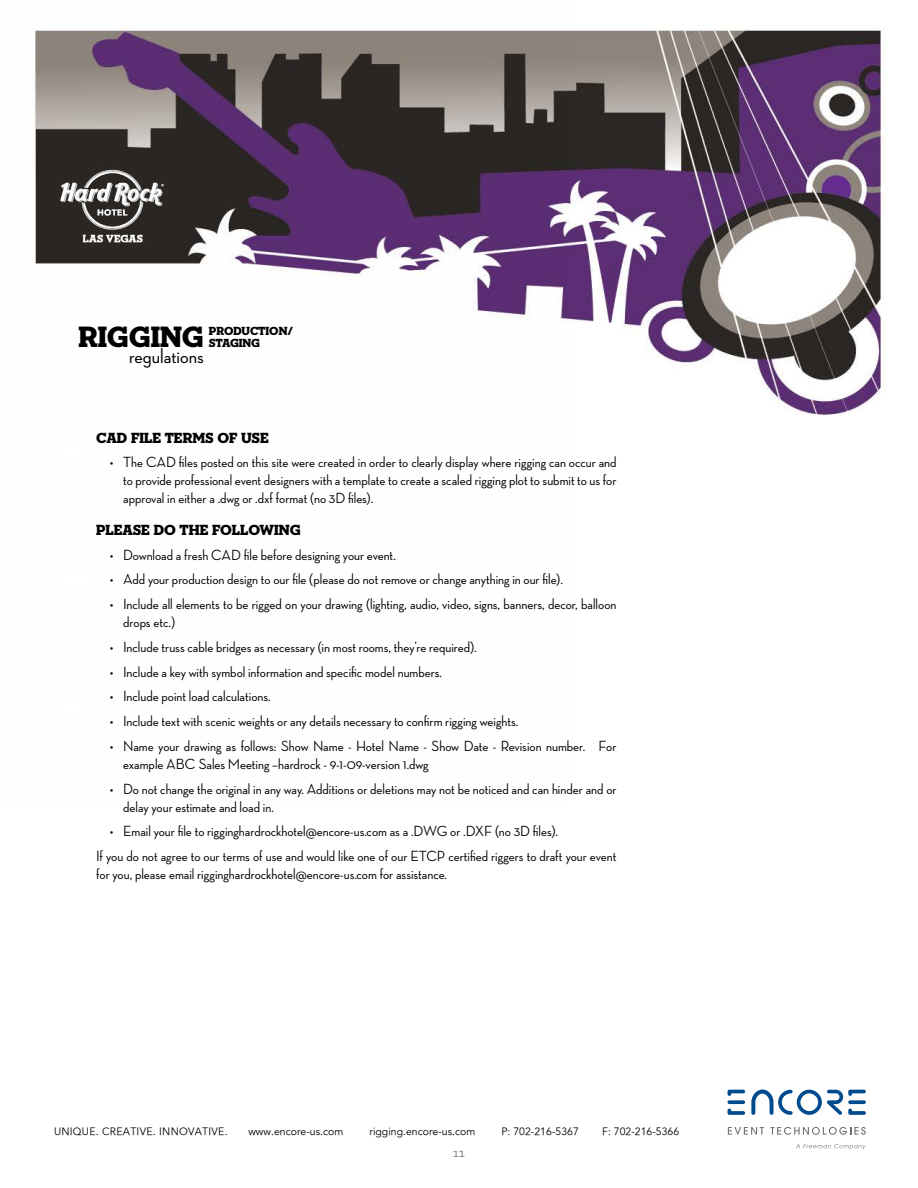
<style>
.page{position:relative;width:918px;height:1188px;background:#fff}
.page>*{position:absolute;margin:0;border:0;box-sizing:border-box;transform-origin:0 0}
.t1{font:30px "Neutraface Slab Display Titling";color:#000}
.t2{font:500 21px "Neutraface 2 Display";color:#000}
.t3{font:500 15px/18px "Neutraface Display";color:#000}
.t4{font:15px "Neutraface Slab Display Titling";letter-spacing:-.005em;color:#000}
.t5{font:13.5px "Corbel";color:#808285}
.t6{font:12px/12px "Neutraface Slab Display Titling";letter-spacing:-.01em;color:#000}
.t7{font:10.5px "Avenir";color:#000}
.t8{font:10.5px "Avenir";letter-spacing:.025em;color:#000}
</style>
<div class="page">
<img style="left:570px;top:29px;width:317px;height:1121px">
<img style="left:34px;top:28px;width:536px;height:294px">
<svg style="left:728px;top:1127px;width:36px;height:8px"></svg>
<svg style="left:771px;top:1127px;width:95px;height:8px"></svg>
<svg style="left:796px;top:1144px;width:70px;height:5px"></svg>
<svg style="left:728px;top:1100px;width:17px;height:4px"></svg>
<svg style="left:728px;top:1090px;width:17px;height:6px"></svg>
<svg style="left:728px;top:1109px;width:17px;height:6px"></svg>
<svg style="left:751px;top:1090px;width:115px;height:25px"></svg>
<h1 class="t1" style="left:78px;top:318px;width:127px">RIGGING</h1>
<h2 class="t2" style="left:129px;top:344px;width:76px">regulations</h2>
<p class="t6" style="left:209px;top:325px;width:86px">PRODUCTION/<br>STAGING</p>
<p class="t4" style="left:96px;top:428px;width:174px">CAD FILE TERMS OF USE</p>
<p class="t3" style="left:123px;top:453px;width:495px;text-align:justify;text-indent:-14px">• The CAD files posted on this site were created in order to clearly display where rigging can occur and to provide professional event designers with a template to create a scaled rigging plot to submit to us for approval in either a .dwg or .dxf format (no 3D files).</p>
<p class="t4" style="left:96px;top:520px;width:206px">PLEASE DO THE FOLLOWING</p>
<p class="t3" style="left:110px;top:546px;width:288px">• Download a fresh CAD file before designing your event.</p>
<p class="t3" style="left:110px;top:570px;width:455px">• Add your production design to our file (please do not remove or change anything in our file).</p>
<p class="t3" style="left:123px;top:595px;width:495px;text-indent:-14px">• Include all elements to be rigged on your drawing (lighting, audio, video, signs, banners, decor, balloon drops etc.)</p>
<p class="t3" style="left:110px;top:638px;width:369px">• Include truss cable bridges as necessary (in most rooms, they’re required).</p>
<p class="t3" style="left:110px;top:663px;width:334px">• Include a key with symbol information and specific model numbers.</p>
<p class="t3" style="left:110px;top:687px;width:162px">• Include point load calculations.</p>
<p class="t3" style="left:110px;top:712px;width:410px">• Include text with scenic weights or any details necessary to confirm rigging weights.</p>
<p class="t3" style="left:123px;top:737px;width:495px;text-indent:-14px">• Name your drawing as follows: Show Name - Hotel Name - Show Date - Revision number. For example ABC Sales Meeting –hardrock - 9-1-09-version 1.dwg</p>
<p class="t3" style="left:123px;top:780px;width:495px;text-indent:-14px">• Do not change the original in any way. Additions or deletions may not be noticed and can hinder and or delay your estimate and load in.</p>
<p class="t3" style="left:96px;top:819px;width:522px;line-height:24.8px;text-indent:14px">• Email your file to rigginghardrockhotel@encore-us.com as a .DWG or .DXF (no 3D files).<br>If you do not agree to our terms of use and would like one of our ETCP certified riggers to draft your event</p>
<p class="t3" style="left:96px;top:865px;width:352px">for you, please email rigginghardrockhotel@encore-us.com for assistance.</p>
<p class="t8" style="left:54px;top:1125px;width:175px">UNIQUE. CREATIVE. INNOVATIVE.</p>
<p class="t7" style="left:248px;top:1125px;width:96px">www.encore-us.com</p>
<p class="t7" style="left:370px;top:1125px;width:107px">rigging.encore-us.com</p>
<p class="t7" style="left:502px;top:1125px;width:79px">P: 702-216-5367</p>
<p class="t7" style="left:602px;top:1125px;width:79px">F: 702-216-5366</p>
<p class="t5" style="left:453px;top:1144px;width:14px">11</p>
</div>
